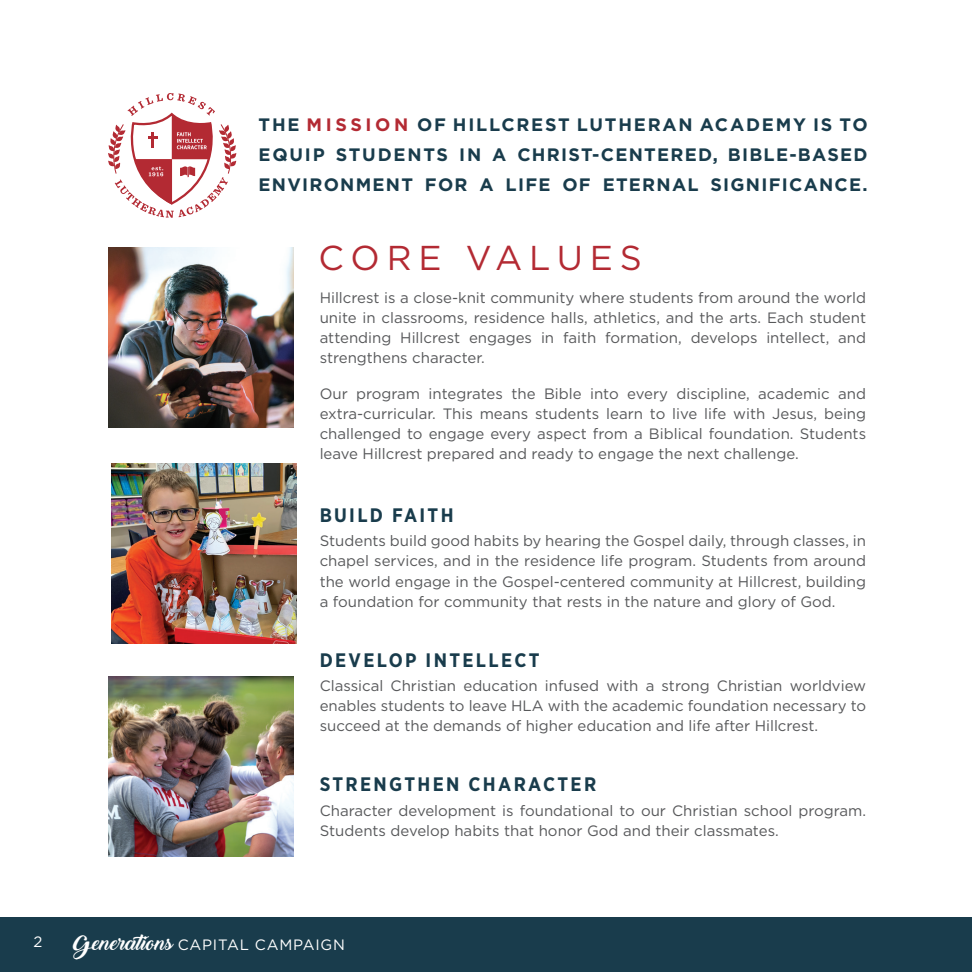
<style>
.page{position:relative;width:972px;height:972px;background:#fff}
.page>*{position:absolute;margin:0;border:0;box-sizing:border-box;transform-origin:0 0}
.t1{font:34.5px "Gotham";letter-spacing:.2em;color:#b32a33}
.t2{font:700 19.5px "Gotham Narrow";letter-spacing:.12em;color:#193c4c}
.t3{font:700 18px/30px "Gotham";letter-spacing:.07em;color:#193c4c;text-align:justify}
.t4{font:15px/20.2px "Gotham";color:#57585a;text-align:justify}
.t5{font:15px "Gotham";letter-spacing:.05em;color:#fff}
.s1{color:#b32a33}
.s2{font-family:"Backto Black Demo";font-size:19.5px}
</style>
<div class="page">
<div style="left:0;top:917px;width:972px;height:55px;background:#193c4c"></div>
<img style="left:111px;top:464px;width:186px;height:180px">
<img style="left:108px;top:676px;width:186px;height:180px">
<img style="left:108px;top:247px;width:186px;height:181px">
<svg style="left:108px;top:93px;width:129px;height:125px"></svg>
<p class="t3" style="left:259px;top:110px;width:611px">THE <span class="s1">MISSION</span> OF HILLCREST LUTHERAN ACADEMY IS TO EQUIP STUDENTS IN A CHRIST-CENTERED, BIBLE-BASED ENVIRONMENT FOR A LIFE OF ETERNAL SIGNIFICANCE.</p>
<p class="t1" style="left:319px;top:236px;width:325px">CORE VALUES</p>
<p class="t4" style="left:320px;top:287px;width:548px">Hillcrest is a close-knit community where students from around the world unite in classrooms, residence halls, athletics, and the arts. Each student attending Hillcrest engages in faith formation, develops intellect, and strengthens character.</p>
<p class="t4" style="left:320px;top:383px;width:548px">Our program integrates the Bible into every discipline, academic and extra-curricular. This means students learn to live life with Jesus, being challenged to engage every aspect from a Biblical foundation. Students leave Hillcrest prepared and ready to engage the next challenge.</p>
<p class="t2" style="left:320px;top:503px;width:135px">BUILD FAITH</p>
<p class="t4" style="left:320px;top:530px;width:548px">Students build good habits by hearing the Gospel daily, through classes, in chapel services, and in the residence life program. Students from around the world engage in the Gospel-centered community at Hillcrest, building a foundation for community that rests in the nature and glory of God.</p>
<p class="t2" style="left:320px;top:647px;width:221px">DEVELOP INTELLECT</p>
<p class="t4" style="left:320px;top:675px;width:548px">Classical Christian education infused with a strong Christian worldview enables students to leave HLA with the academic foundation necessary to succeed at the demands of higher education and life after Hillcrest.</p>
<p class="t2" style="left:320px;top:771px;width:278px">STRENGTHEN CHARACTER</p>
<p class="t4" style="left:320px;top:800px;width:548px">Character development is foundational to our Christian school program.<br>Students develop habits that honor God and their classmates.</p>
<p class="t5" style="left:33px;top:932px;width:10px">2</p>
<p class="t5" style="left:73px;top:935px;width:274px"><span class="s2">Generations</span> CAPITAL CAMPAIGN</p>
</div>
